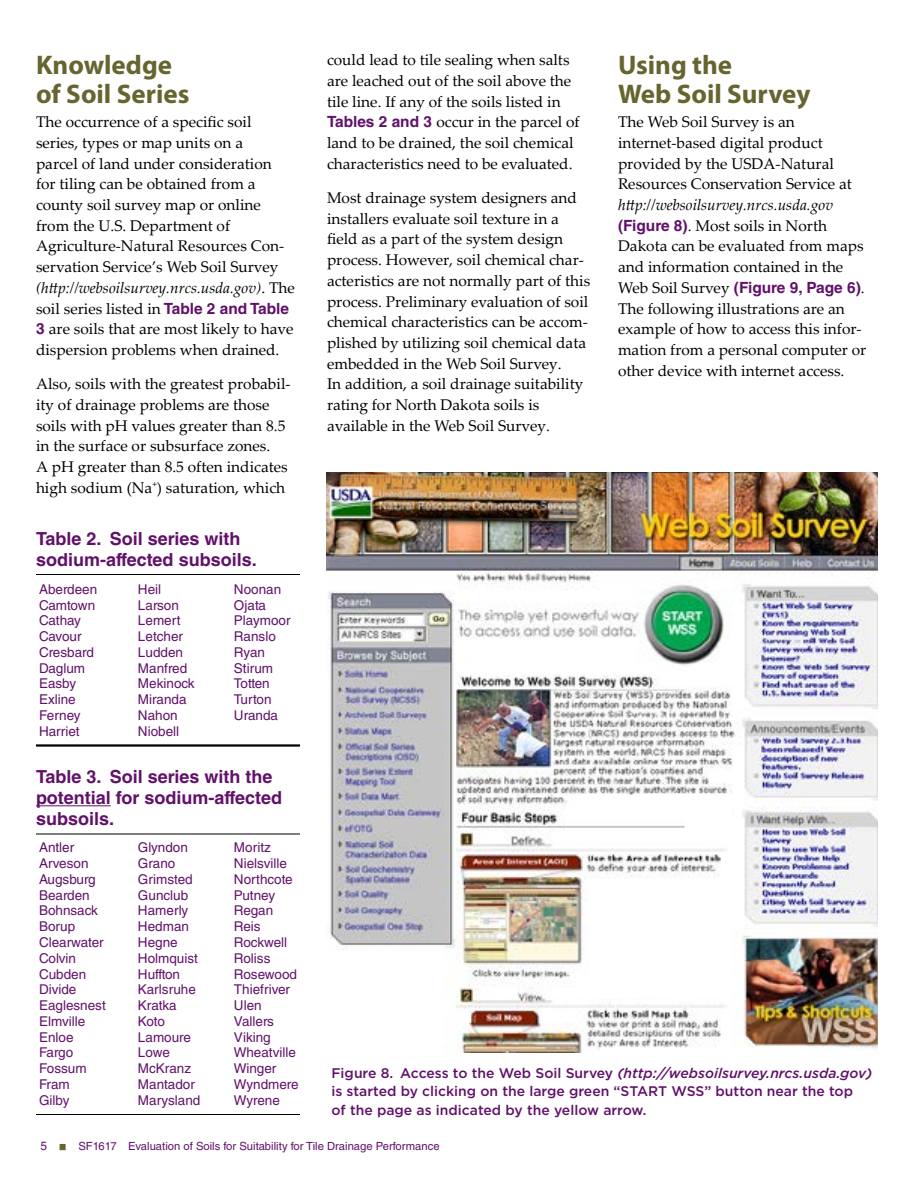
<style>
.page{position:relative;width:918px;height:1188px;background:#fff}
.page>*{position:absolute;margin:0;border:0;box-sizing:border-box;transform-origin:0 0}
.t1{font:700 27px/28.5px "Myriad Pro";color:#67652f}
.t2{font:700 18px/20.7px "Helvetica LT Std";color:#61116a}
.t3{font:15.45px/20.7px "Palatino Linotype";color:#000}
.t4{font:700 15.45px "Helvetica LT Std";letter-spacing:-.005em;color:#61116a}
.t5{font:500 13.95px/18.5px "Gotham";color:#61116a}
.t6{font:13.5px "Helvetica LT Std";color:#61116a}
.t7{font:12px "Helvetica LT Std";color:#61116a}
.t8{font:11.25px "Helvetica LT Std";color:#61116a}
.s1{font-style:italic}
.s2{font-family:"Helvetica LT Std";font-weight:700;color:#61116a}
.s3{font-family:"Palatino Linotype";font-weight:400;color:#000}
</style>
<div class="page">
<hr style="left:36px;top:805px;width:75px;height:1px;background:#61116a">
<img style="left:327px;top:472px;width:551px;height:581px">
<hr style="left:36px;top:574px;width:264px;height:1px;background:#000">
<hr style="left:36px;top:834px;width:264px;height:1px;background:#000">
<hr style="left:36px;top:744px;width:264px;height:3px;background:#000">
<hr style="left:36px;top:1114px;width:264px;height:1px;background:#000">
<h1 class="t1" style="left:36px;top:50px;width:155px">Knowledge of Soil Series</h1>
<p class="t3" style="left:36px;top:111px;width:260px">The occurrence of a specific soil series, types or map units on a<br>parcel of land under consideration for tiling can be obtained from a county soil survey map or online from the U.S. Department of Agriculture-Natural Resources Con&shy;servation Service’s Web Soil Survey <span class="s1">(http://websoilsurvey.nrcs.usda.gov)</span>. The soil series listed in <span class="s2">Table 2 and Table 3</span> are soils that are most likely to have dispersion problems when drained.</p>
<p class="t3" style="left:36px;top:373px;width:256px">Also, soils with the greatest probabil&shy;ity of drainage problems are those soils with pH values greater than 8.5 in the surface or subsurface zones.<br>A pH greater than 8.5 often indicates high sodium (Na<sup>+</sup>) saturation, which</p>
<p class="t2" style="left:36px;top:528px;width:222px">Table 2. Soil series with sodium-affected subsoils.</p>
<p class="t6" style="left:39px;top:581px;width:60px">Aberdeen</p>
<p class="t6" style="left:138px;top:581px;width:25px">Heil</p>
<p class="t6" style="left:234px;top:581px;width:49px">Noonan</p>
<p class="t6" style="left:39px;top:597px;width:58px">Camtown</p>
<p class="t6" style="left:138px;top:597px;width:42px">Larson</p>
<p class="t6" style="left:234px;top:597px;width:34px">Ojata</p>
<p class="t6" style="left:39px;top:613px;width:44px">Cathay</p>
<p class="t6" style="left:138px;top:613px;width:44px">Lemert</p>
<p class="t6" style="left:234px;top:613px;width:58px">Playmoor</p>
<p class="t6" style="left:39px;top:629px;width:44px">Cavour</p>
<p class="t6" style="left:138px;top:629px;width:47px">Letcher</p>
<p class="t6" style="left:234px;top:629px;width:43px">Ranslo</p>
<p class="t6" style="left:39px;top:644px;width:56px">Cresbard</p>
<p class="t6" style="left:138px;top:644px;width:47px">Ludden</p>
<p class="t6" style="left:234px;top:644px;width:33px">Ryan</p>
<p class="t6" style="left:39px;top:660px;width:48px">Daglum</p>
<p class="t6" style="left:138px;top:660px;width:51px">Manfred</p>
<p class="t6" style="left:234px;top:660px;width:41px">Stirum</p>
<p class="t6" style="left:39px;top:676px;width:39px">Easby</p>
<p class="t6" style="left:138px;top:676px;width:58px">Mekinock</p>
<p class="t6" style="left:234px;top:676px;width:37px">Totten</p>
<p class="t6" style="left:39px;top:692px;width:38px">Exline</p>
<p class="t6" style="left:138px;top:692px;width:50px">Miranda</p>
<p class="t6" style="left:234px;top:692px;width:39px">Turton</p>
<p class="t6" style="left:39px;top:707px;width:43px">Ferney</p>
<p class="t6" style="left:138px;top:707px;width:41px">Nahon</p>
<p class="t6" style="left:234px;top:707px;width:46px">Uranda</p>
<p class="t6" style="left:39px;top:723px;width:42px">Harriet</p>
<p class="t6" style="left:138px;top:723px;width:43px">Niobell</p>
<p class="t2" style="left:36px;top:766px;width:248px">Table 3. Soil series with the potential for sodium-affected subsoils.</p>
<p class="t6" style="left:39px;top:840px;width:37px">Antler</p>
<p class="t6" style="left:138px;top:840px;width:52px">Glyndon</p>
<p class="t6" style="left:234px;top:840px;width:38px">Moritz</p>
<p class="t6" style="left:39px;top:856px;width:51px">Arveson</p>
<p class="t6" style="left:138px;top:856px;width:39px">Grano</p>
<p class="t6" style="left:234px;top:856px;width:54px">Nielsville</p>
<p class="t6" style="left:39px;top:871px;width:58px">Augsburg</p>
<p class="t6" style="left:138px;top:871px;width:56px">Grimsted</p>
<p class="t6" style="left:234px;top:871px;width:60px">Northcote</p>
<p class="t6" style="left:39px;top:887px;width:52px">Bearden</p>
<p class="t6" style="left:138px;top:887px;width:52px">Gunclub</p>
<p class="t6" style="left:234px;top:887px;width:43px">Putney</p>
<p class="t6" style="left:39px;top:903px;width:61px">Bohnsack</p>
<p class="t6" style="left:138px;top:903px;width:52px">Hamerly</p>
<p class="t6" style="left:234px;top:903px;width:41px">Regan</p>
<p class="t6" style="left:39px;top:919px;width:38px">Borup</p>
<p class="t6" style="left:138px;top:919px;width:53px">Hedman</p>
<p class="t6" style="left:234px;top:919px;width:28px">Reis</p>
<p class="t6" style="left:39px;top:934px;width:66px">Clearwater</p>
<p class="t6" style="left:138px;top:934px;width:41px">Hegne</p>
<p class="t6" style="left:234px;top:934px;width:55px">Rockwell</p>
<p class="t6" style="left:39px;top:950px;width:39px">Colvin</p>
<p class="t6" style="left:138px;top:950px;width:62px">Holmquist</p>
<p class="t6" style="left:234px;top:950px;width:38px">Roliss</p>
<p class="t6" style="left:39px;top:966px;width:49px">Cubden</p>
<p class="t6" style="left:138px;top:966px;width:44px">Huffton</p>
<p class="t6" style="left:234px;top:966px;width:65px">Rosewood</p>
<p class="t6" style="left:39px;top:982px;width:39px">Divide</p>
<p class="t6" style="left:138px;top:982px;width:59px">Karlsruhe</p>
<p class="t6" style="left:234px;top:982px;width:58px">Thiefriver</p>
<p class="t6" style="left:39px;top:997px;width:68px">Eaglesnest</p>
<p class="t6" style="left:138px;top:997px;width:40px">Kratka</p>
<p class="t6" style="left:234px;top:997px;width:29px">Ulen</p>
<p class="t6" style="left:39px;top:1013px;width:48px">Elmville</p>
<p class="t6" style="left:138px;top:1013px;width:28px">Koto</p>
<p class="t6" style="left:234px;top:1013px;width:42px">Vallers</p>
<p class="t6" style="left:39px;top:1029px;width:36px">Enloe</p>
<p class="t6" style="left:138px;top:1029px;width:55px">Lamoure</p>
<p class="t6" style="left:234px;top:1029px;width:38px">Viking</p>
<p class="t6" style="left:39px;top:1045px;width:36px">Fargo</p>
<p class="t6" style="left:138px;top:1045px;width:33px">Lowe</p>
<p class="t6" style="left:234px;top:1045px;width:63px">Wheatville</p>
<p class="t6" style="left:39px;top:1060px;width:49px">Fossum</p>
<p class="t6" style="left:138px;top:1060px;width:55px">McKranz</p>
<p class="t6" style="left:234px;top:1060px;width:44px">Winger</p>
<p class="t6" style="left:39px;top:1076px;width:32px">Fram</p>
<p class="t6" style="left:138px;top:1076px;width:58px">Mantador</p>
<p class="t6" style="left:234px;top:1076px;width:66px">Wyndmere</p>
<p class="t6" style="left:39px;top:1092px;width:32px">Gilby</p>
<p class="t6" style="left:138px;top:1092px;width:64px">Marysland</p>
<p class="t6" style="left:234px;top:1092px;width:47px">Wyrene</p>
<p class="t3" style="left:327px;top:49px;width:254px">could lead to tile sealing when salts are leached out of the soil above the tile line. If any of the soils listed in <span class="s2">Tables 2 and 3</span> occur in the parcel of land to be drained, the soil chemical characteristics need to be evaluated.</p>
<p class="t3" style="left:327px;top:187px;width:265px">Most drainage system designers and installers evaluate soil texture in a field as a part of the system design process. However, soil chemical char&shy;acteristics are not normally part of this process. Preliminary evaluation of soil chemical characteristics can be accom&shy;plished by utilizing soil chemical data embedded in the Web Soil Survey.<br>In addition, a soil drainage suitability rating for North Dakota soils is available in the Web Soil Survey.</p>
<h1 class="t1" style="left:618px;top:50px;width:194px">Using the<br>Web Soil Survey</h1>
<p class="t3" style="left:618px;top:111px;width:235px">The Web Soil Survey is an internet-based digital product provided by the USDA-Natural<br>Resources Conservation Service at</p>
<p class="t3" style="left:618px;top:194px;width:247px"><span class="s1">http://websoilsurvey.nrcs.usda.gov </span><span class="s2">(Figure 8)</span>. Most soils in North Dakota can be evaluated from maps and information contained in the</p>
<p class="t4" style="left:618px;top:278px;width:248px"><span class="s3">Web Soil Survey</span> (Figure 9, Page 6)<span class="s3">.</span></p>
<p class="t3" style="left:618px;top:297px;width:250px">The following illustrations are an example of how to access this infor&shy;mation from a personal computer or other device with internet access.</p>
<p class="t5" style="left:332px;top:1063px;width:542px">Figure 8. Access to the Web Soil Survey <span class="s1">(http://websoilsurvey.nrcs.usda.gov) </span>is started by clicking on the large green “START WSS” button near the top<br>of the page as indicated by the yellow arrow.</p>
<p class="t7" style="left:40px;top:1139px;width:8px">5</p>
<p class="t8" style="left:78px;top:1140px;width:363px">SF1617 Evaluation of Soils for Suitability for Tile Drainage Performance</p>
</div>
